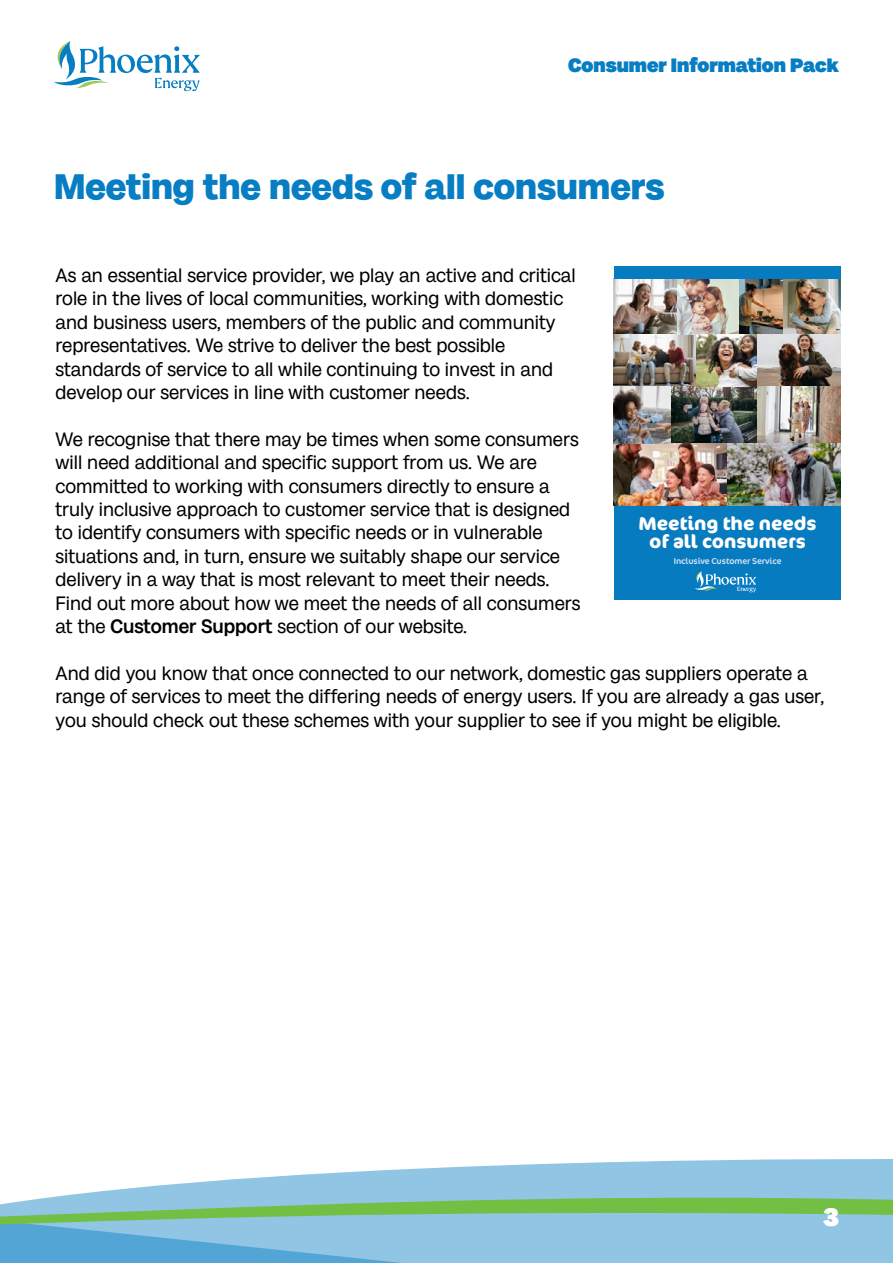
<style>
.page{position:relative;width:893px;height:1263px;background:#fff}
.page>*{position:absolute;margin:0;border:0;box-sizing:border-box;transform-origin:0 0}
.t1{font:800 36px "Milligram";color:#077ec3}
.t2{font:800 25.5px "Milligram";color:#fff}
.t3{font:19.5px/23.4px "Milligram";color:#000}
.t4{font:800 19.5px "Milligram";color:#077ec3}
.t5{font:700 18.6px/18.5px "Cocon Pro";color:#fff;text-align:center}
.t6{font:8.7px "Cocon Pro";letter-spacing:-.01em;color:#d4e1f4}
.s1{font-weight:500}
</style>
<div class="page">
<svg style="left:0;top:1159px;width:893px;height:104px;fill:#90c5e4"></svg>
<svg style="left:54px;top:41px;width:146px;height:50px"></svg>
<div style="left:614px;top:505px;width:226px;height:94px;background:#077bc0"></div>
<img style="left:614px;top:334px;width:143px;height:52px">
<img style="left:614px;top:279px;width:63px;height:55px">
<img style="left:671px;top:386px;width:86px;height:57px">
<img style="left:677px;top:279px;width:63px;height:55px">
<img style="left:614px;top:443px;width:226px;height:62px">
<img style="left:614px;top:386px;width:57px;height:57px">
<img style="left:740px;top:279px;width:100px;height:55px">
<div style="left:614px;top:266px;width:226px;height:13px;background:#077bc0"></div>
<img style="left:757px;top:334px;width:83px;height:52px">
<img style="left:757px;top:386px;width:83px;height:57px">
<svg style="left:695px;top:571px;width:61px;height:21px"></svg>
<p class="t4" style="left:568px;top:50px;width:272px">Consumer Information Pack</p>
<h1 class="t1" style="left:54px;top:161px;width:612px">Meeting the needs of all consumers</h1>
<p class="t3" style="left:56px;top:262px;width:522px">As an essential service provider, we play an active and critical role in the lives of local communities, working with domestic and business users, members of the public and community representatives. We strive to deliver the best possible standards of service to all while continuing to invest in and develop our services in line with customer needs.</p>
<p class="t3" style="left:56px;top:426px;width:526px">We recognise that there may be times when some consumers will need additional and specific support from us. We are committed to working with consumers directly to ensure a truly inclusive approach to customer service that is designed to identify consumers with specific needs or in vulnerable situations and, in turn, ensure we suitably shape our service delivery in a way that is most relevant to meet their needs.<br>Find out more about how we meet the needs of all consumers at the <span class="s1">Customer Support</span> section of our website.</p>
<p class="t3" style="left:56px;top:660px;width:770px">And did you know that once connected to our network, domestic gas suppliers operate a range of services to meet the differing needs of energy users. If you are already a gas user, you should check out these schemes with your supplier to see if you might be eligible.</p>
<p class="t5" style="left:638px;top:514px;width:180px">Meeting the needs of all consumers</p>
<p class="t6" style="left:674px;top:555px;width:109px">Inclusive Customer Service</p>
<h2 class="t2" style="left:823px;top:1198px;width:17px">3</h2>
</div>
